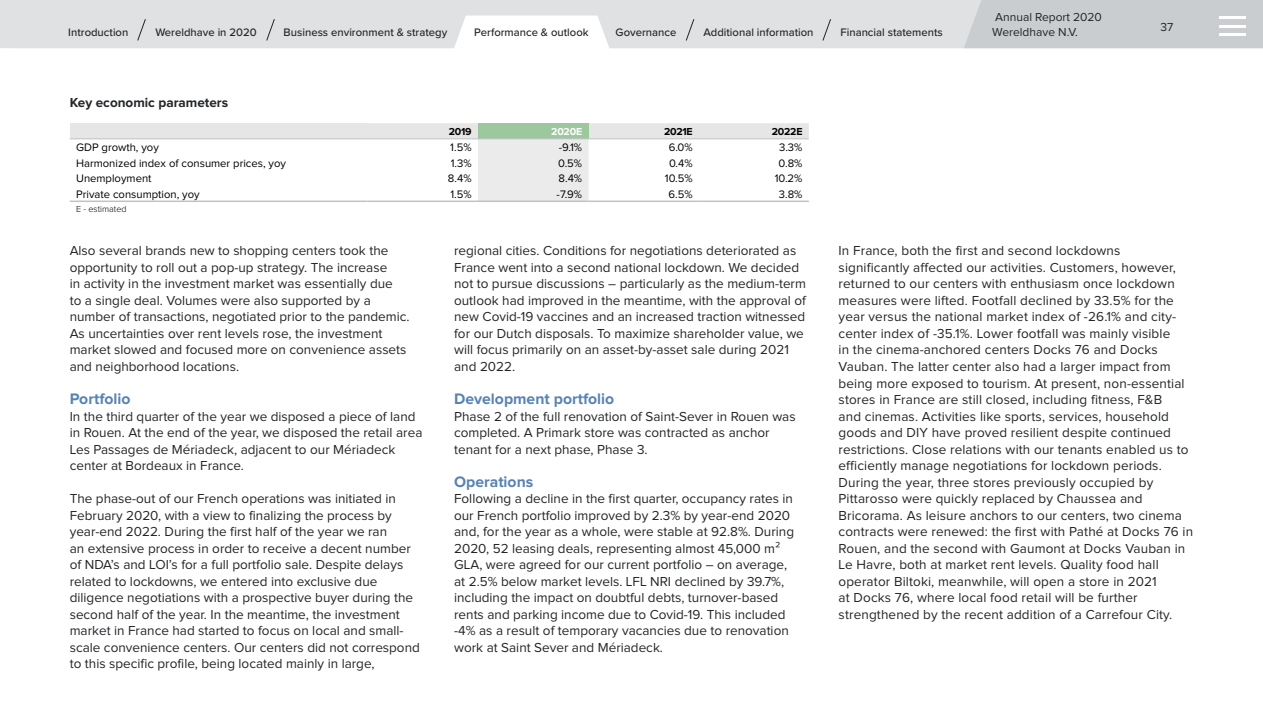
<style>
.page{position:relative;width:1263px;height:711px;background:#fff}
.page>*{position:absolute;margin:0;border:0;box-sizing:border-box;transform-origin:0 0}
.t1{font:700 15.75px "Proxima Nova";color:#5983b3}
.t2{font:13.5px/16.5px "Proxima Nova";color:#232528}
.t3{font:700 13.5px "Proxima Nova";color:#232528}
.t4{font:12px/15px "Proxima Nova";color:#232528}
.t5{font:11.25px "Proxima Nova";color:#000}
.t6{font:500 11.25px "Proxima Nova";color:#232528}
.t7{font:700 10.5px "Proxima Nova";color:#000}
.t8{font:700 10.5px "Proxima Nova";color:#fff}
.t9{font:300 9px "Proxima Nova";color:#000}
</style>
<div class="page">
<div style="left:70px;top:123px;width:297px;height:16px;background:#e6e6e6"></div>
<svg style="left:367px;top:123px;width:442px;height:77px"></svg>
<hr style="left:367px;top:138px;width:111px;height:1px;background:#bfc3c5">
<hr style="left:478px;top:138px;width:110px;height:1px;background:#bfc3c5">
<hr style="left:588px;top:138px;width:111px;height:1px;background:#bfc3c5">
<hr style="left:699px;top:138px;width:110px;height:1px;background:#bfc3c5">
<hr style="left:70px;top:138px;width:297px;height:1px;background:#bfc3c5">
<hr style="left:70px;top:200px;width:297px;height:2px;background:#bfc3c5">
<hr style="left:367px;top:200px;width:111px;height:2px;background:#bfc3c5">
<hr style="left:478px;top:200px;width:110px;height:2px;background:#bfc3c5">
<hr style="left:588px;top:200px;width:111px;height:2px;background:#bfc3c5">
<hr style="left:699px;top:200px;width:110px;height:2px;background:#bfc3c5">
<div style="left:0;top:0;width:1263px;height:48px;background:#dfe1e3"></div>
<div style="left:964px;top:0;width:299px;height:48px;background:#c9cdcf"></div>
<hr style="left:1219px;top:17px;width:26px;height:2px;background:#fff">
<hr style="left:1219px;top:33px;width:26px;height:3px;background:#fff">
<hr style="left:1219px;top:25px;width:26px;height:3px;background:#fff">
<svg style="left:137px;top:19px;width:9px;height:22px"></svg>
<svg style="left:266px;top:19px;width:9px;height:22px"></svg>
<svg style="left:686px;top:19px;width:8px;height:22px"></svg>
<svg style="left:822px;top:19px;width:9px;height:22px"></svg>
<svg style="left:454px;top:16px;width:155px;height:32px;background:#fcfcfc"></svg>
<p class="t6" style="left:68px;top:24px;width:62px">Introduction</p>
<p class="t6" style="left:155px;top:24px;width:103px">Wereldhave in 2020</p>
<p class="t6" style="left:284px;top:24px;width:165px">Business environment &amp; strategy</p>
<p class="t6" style="left:474px;top:24px;width:116px">Performance &amp; outlook</p>
<p class="t6" style="left:616px;top:24px;width:62px">Governance</p>
<p class="t6" style="left:703px;top:24px;width:112px">Additional information</p>
<p class="t6" style="left:840px;top:24px;width:104px">Financial statements</p>
<p class="t3" style="left:70px;top:96px;width:160px">Key economic parameters</p>
<p class="t7" style="left:449px;top:127px;width:24px">2019</p>
<p class="t8" style="left:551px;top:127px;width:32px">2020E</p>
<p class="t7" style="left:664px;top:127px;width:30px">2021E</p>
<p class="t7" style="left:772px;top:127px;width:32px">2022E</p>
<p class="t5" style="left:76px;top:142px;width:84px">GDP growth, yoy</p>
<p class="t5" style="left:450px;top:142px;width:23px">1.5%</p>
<p class="t5" style="left:559px;top:142px;width:25px">-9.1%</p>
<p class="t5" style="left:669px;top:142px;width:26px">6.0%</p>
<p class="t5" style="left:779px;top:142px;width:25px">3.3%</p>
<p class="t5" style="left:76px;top:157px;width:211px">Harmonized index of consumer prices, yoy</p>
<p class="t5" style="left:451px;top:157px;width:22px">1.3%</p>
<p class="t5" style="left:558px;top:157px;width:26px">0.5%</p>
<p class="t5" style="left:669px;top:157px;width:25px">0.4%</p>
<p class="t5" style="left:778px;top:157px;width:25px">0.8%</p>
<p class="t5" style="left:76px;top:173px;width:77px">Unemployment</p>
<p class="t5" style="left:448px;top:173px;width:25px">8.4%</p>
<p class="t5" style="left:558px;top:173px;width:25px">8.4%</p>
<p class="t5" style="left:665px;top:173px;width:29px">10.5%</p>
<p class="t5" style="left:775px;top:173px;width:29px">10.2%</p>
<p class="t5" style="left:76px;top:189px;width:125px">Private consumption, yoy</p>
<p class="t5" style="left:450px;top:189px;width:23px">1.5%</p>
<p class="t5" style="left:557px;top:189px;width:27px">-7.9%</p>
<p class="t5" style="left:669px;top:189px;width:26px">6.5%</p>
<p class="t5" style="left:779px;top:189px;width:25px">3.8%</p>
<p class="t9" style="left:76px;top:204px;width:52px">E - estimated</p>
<p class="t4" style="left:992px;top:10px;width:111px">Annual Report 2020<br>Wereldhave N.V.</p>
<p class="t4" style="left:1160px;top:20px;width:14px">37</p>
<p class="t2" style="left:70px;top:243px;width:341px">Also several brands new to shopping centers took the opportunity to roll out a pop-up strategy. The increase<br>in activity in the investment market was essentially due<br>to a single deal. Volumes were also supported by a number of transactions, negotiated prior to the pandemic.<br>As uncertainties over rent levels rose, the investment market slowed and focused more on convenience assets and neighborhood locations.</p>
<p class="t1" style="left:70px;top:391px;width:62px">Portfolio</p>
<p class="t2" style="left:70px;top:408px;width:354px">In the third quarter of the year we disposed a piece of land in Rouen. At the end of the year, we disposed the retail area Les Passages de Mériadeck, adjacent to our Mériadeck center at Bordeaux in France.</p>
<p class="t2" style="left:70px;top:490px;width:352px">The phase-out of our French operations was initiated in February 2020, with a view to finalizing the process by year-end 2022. During the first half of the year we ran<br>an extensive process in order to receive a decent number of NDA’s and LOI’s for a full portfolio sale. Despite delays related to lockdowns, we entered into exclusive due diligence negotiations with a prospective buyer during the second half of the year. In the meantime, the investment market in France had started to focus on local and small&shy;scale convenience centers. Our centers did not correspond to this specific profile, being located mainly in large,</p>
<p class="t2" style="left:454px;top:243px;width:353px">regional cities. Conditions for negotiations deteriorated as France went into a second national lockdown. We decided not to pursue discussions – particularly as the medium-term outlook had improved in the meantime, with the approval of new Covid-19 vaccines and an increased traction witnessed for our Dutch disposals. To maximize shareholder value, we will focus primarily on an asset-by-asset sale during 2021 and 2022.</p>
<p class="t1" style="left:454px;top:391px;width:162px">Development portfolio</p>
<p class="t2" style="left:454px;top:408px;width:343px">Phase 2 of the full renovation of Saint-Sever in Rouen was completed. A Primark store was contracted as anchor tenant for a next phase, Phase 3.</p>
<p class="t1" style="left:454px;top:474px;width:81px">Operations</p>
<p class="t2" style="left:454px;top:490px;width:341px">Following a decline in the first quarter, occupancy rates in our French portfolio improved by 2.3% by year-end 2020 and, for the year as a whole, were stable at 92.8%. During 2020, 52 leasing deals, representing almost 45,000 m²<br>GLA, were agreed for our current portfolio – on average, at 2.5% below market levels. LFL NRI declined by 39.7%, including the impact on doubtful debts, turnover-based rents and parking income due to Covid-19. This included -4% as a result of temporary vacancies due to renovation work at Saint Sever and Mériadeck.</p>
<p class="t2" style="left:838px;top:243px;width:356px">In France, both the first and second lockdowns significantly affected our activities. Customers, however, returned to our centers with enthusiasm once lockdown measures were lifted. Footfall declined by 33.5% for the year versus the national market index of -26.1% and city&shy;center index of -35.1%. Lower footfall was mainly visible<br>in the cinema-anchored centers Docks 76 and Docks Vauban. The latter center also had a larger impact from being more exposed to tourism. At present, non-essential stores in France are still closed, including fitness, F&amp;B<br>and cinemas. Activities like sports, services, household goods and DIY have proved resilient despite continued restrictions. Close relations with our tenants enabled us to efficiently manage negotiations for lockdown periods.<br>During the year, three stores previously occupied by Pittarosso were quickly replaced by Chaussea and Bricorama. As leisure anchors to our centers, two cinema contracts were renewed: the first with Pathé at Docks 76 in Rouen, and the second with Gaumont at Docks Vauban in Le Havre, both at market rent levels. Quality food hall operator Biltoki, meanwhile, will open a store in 2021<br>at Docks 76, where local food retail will be further strengthened by the recent addition of a Carrefour City.</p>
</div>
